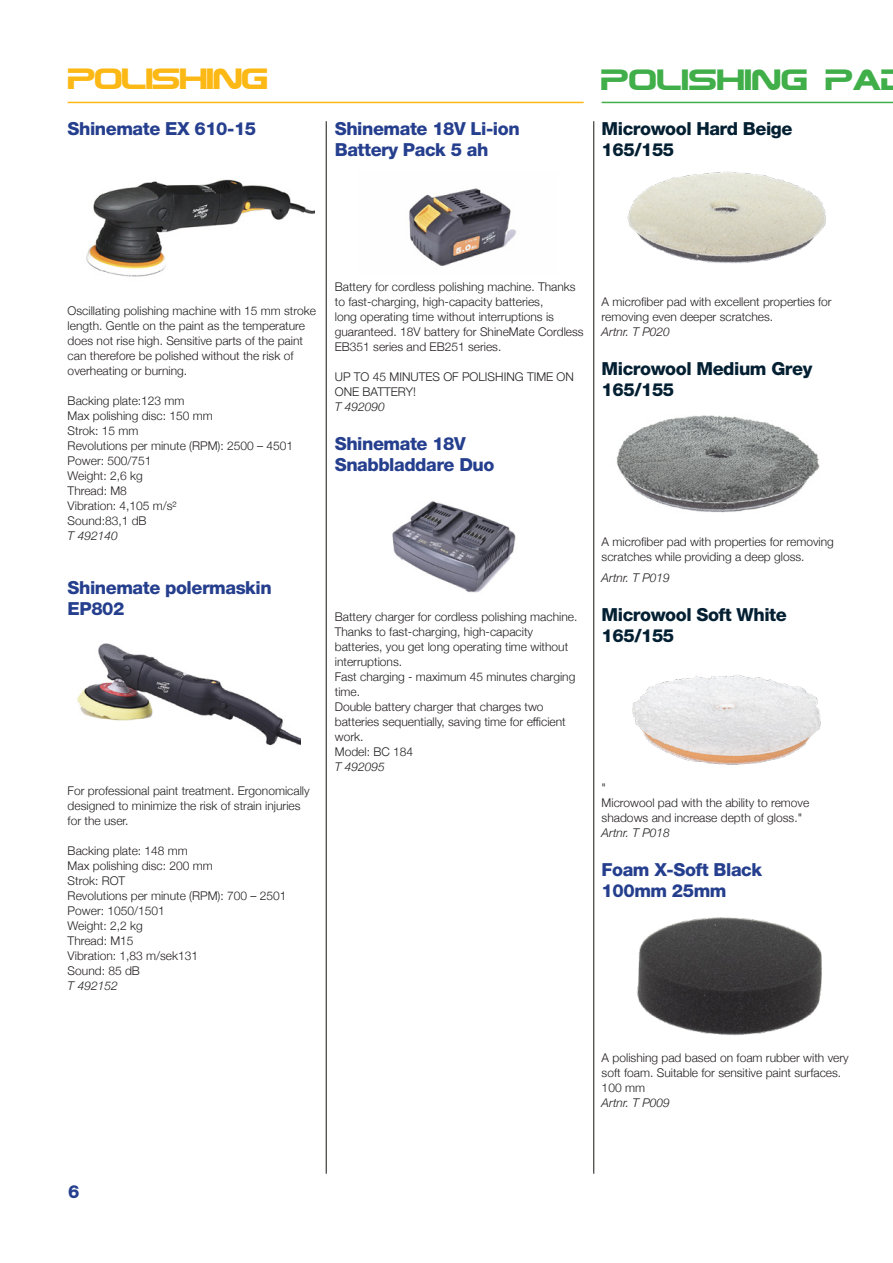
<style>
.page{position:relative;width:893px;height:1263px;background:#fff}
.page>*{position:absolute;margin:0;border:0;box-sizing:border-box;transform-origin:0 0}
.Rubrik_1_pre{font:30px "Zebulon";color:#40ae49}
.Rubrik_1_pre-2{font:30px "Zebulon";letter-spacing:-.025em;color:#fcb814}
.Produktnamn{font:800 18px/21px "Helvetica Neue";letter-spacing:-.025em;color:#253f8e}
.Produktnamn-2{font:800 18px/21px "Helvetica Neue";letter-spacing:-.025em;color:#031f32}
.Brödtext{font:300 12px/15px "Helvetica Neue";color:#231f20}
.Bröd_artikelnummer{font:italic 300 12px "Helvetica Neue";color:#231f20}
.Brödtext-2{font:italic 300 12px "Helvetica Neue";color:#231f20}
</style>
<div class="page">
<hr style="left:593px;top:121px;width:1px;height:1053px;background:#161511">
<hr style="left:326px;top:121px;width:1px;height:1053px;background:#161511">
<img style="left:86px;top:179px;width:228px;height:98px">
<img style="left:77px;top:643px;width:223px;height:103px">
<hr style="left:68px;top:102px;width:516px;height:1px;background:#fcb814">
<hr style="left:602px;top:102px;width:291px;height:1px;background:#40ae49">
<img style="left:627px;top:171px;width:199px;height:92px">
<img style="left:616px;top:415px;width:204px;height:98px">
<img style="left:632px;top:675px;width:189px;height:90px">
<img style="left:637px;top:917px;width:185px;height:119px">
<img style="left:409px;top:188px;width:107px;height:79px">
<img style="left:392px;top:501px;width:124px;height:92px">
<p class="Rubrik_1_pre-2" style="left:68px;top:60px;width:202px">POLISHING</p>
<p class="Produktnamn" style="left:68px;top:118px;width:190px">Shinemate EX 610-15</p>
<p class="Produktnamn" style="left:335px;top:118px;width:186px">Shinemate 18V Li-ion<br>Battery Pack 5 ah</p>
<p class="Rubrik_1_pre" style="left:602px;top:61px;width:281px">POLISHING PA</p>
<p class="Produktnamn-2" style="left:602px;top:118px;width:192px">Microwool Hard Beige<br>165/155</p>
<p class="Brödtext" style="left:68px;top:302px;width:250px">Oscillating polishing machine with 15 mm stroke length. Gentle on the paint as the temperature does not rise high. Sensitive parts of the paint can therefore be polished without the risk of overheating or burning.</p>
<p class="Brödtext" style="left:68px;top:392px;width:118px">Backing plate:123 mm</p>
<p class="Brödtext" style="left:68px;top:407px;width:147px">Max polishing disc: 150 mm</p>
<p class="Brödtext" style="left:68px;top:422px;width:72px">Strok: 15 mm</p>
<p class="Brödtext" style="left:68px;top:437px;width:227px">Revolutions per minute (RPM): 2500 – 4501</p>
<p class="Brödtext" style="left:68px;top:452px;width:85px">Power: 500/751</p>
<p class="Brödtext" style="left:68px;top:467px;width:77px">Weight: 2,6 kg</p>
<p class="Brödtext" style="left:68px;top:482px;width:61px">Thread: M8</p>
<p class="Brödtext" style="left:68px;top:497px;width:110px">Vibration: 4,105 m/s²</p>
<p class="Brödtext" style="left:68px;top:512px;width:80px">Sound:83,1 dB</p>
<p class="Bröd_artikelnummer" style="left:68px;top:526px;width:52px">T 492140</p>
<p class="Produktnamn" style="left:68px;top:577px;width:206px">Shinemate polermaskin<br>EP802</p>
<p class="Brödtext" style="left:68px;top:782px;width:244px">For professional paint treatment. Ergonomically designed to minimize the risk of strain injuries for the user.</p>
<p class="Brödtext" style="left:68px;top:842px;width:122px">Backing plate: 148 mm</p>
<p class="Brödtext" style="left:68px;top:857px;width:147px">Max polishing disc: 200 mm</p>
<p class="Brödtext" style="left:68px;top:872px;width:59px">Strok: ROT</p>
<p class="Brödtext" style="left:68px;top:887px;width:220px">Revolutions per minute (RPM): 700 – 2501</p>
<p class="Brödtext" style="left:68px;top:902px;width:99px">Power: 1050/1501</p>
<p class="Brödtext" style="left:68px;top:917px;width:77px">Weight: 2,2 kg</p>
<p class="Brödtext" style="left:68px;top:932px;width:67px">Thread: M15</p>
<p class="Brödtext" style="left:68px;top:947px;width:132px">Vibration: 1,83 m/sek131</p>
<p class="Brödtext" style="left:68px;top:962px;width:74px">Sound: 85 dB</p>
<p class="Bröd_artikelnummer" style="left:68px;top:976px;width:52px">T 492152</p>
<p class="Brödtext" style="left:335px;top:278px;width:250px">Battery for cordless polishing machine. Thanks to fast-charging, high-capacity batteries,<br>long operating time without interruptions is guaranteed. 18V battery for ShineMate Cordless EB351 series and EB251 series.</p>
<p class="Brödtext" style="left:335px;top:368px;width:241px">UP TO 45 MINUTES OF POLISHING TIME ON<br>ONE BATTERY!</p>
<p class="Brödtext-2" style="left:335px;top:397px;width:52px">T 492090</p>
<p class="Produktnamn" style="left:335px;top:433px;width:161px">Shinemate 18V<br>Snabbladdare Duo</p>
<p class="Brödtext" style="left:602px;top:293px;width:232px">A microfiber pad with excellent properties for removing even deeper scratches.</p>
<p class="Bröd_artikelnummer" style="left:602px;top:322px;width:70px">Artnr. T P020</p>
<p class="Produktnamn-2" style="left:602px;top:358px;width:212px">Microwool Medium Grey<br>165/155</p>
<p class="Brödtext" style="left:335px;top:608px;width:244px">Battery charger for cordless polishing machine.<br>Thanks to fast-charging, high-capacity batteries, you get long operating time without interruptions.</p>
<p class="Brödtext" style="left:335px;top:668px;width:242px">Fast charging - maximum 45 minutes charging time.</p>
<p class="Brödtext" style="left:335px;top:698px;width:232px">Double battery charger that charges two batteries sequentially, saving time for efficient work.</p>
<p class="Brödtext" style="left:335px;top:743px;width:80px">Model: BC 184</p>
<p class="Brödtext-2" style="left:335px;top:757px;width:52px">T 492095</p>
<p class="Brödtext" style="left:602px;top:533px;width:234px">A microfiber pad with properties for removing scratches while providing a deep gloss.</p>
<p class="Bröd_artikelnummer" style="left:602px;top:568px;width:70px">Artnr. T P019</p>
<p class="Produktnamn-2" style="left:602px;top:604px;width:187px">Microwool Soft White<br>165/155</p>
<p class="Brödtext" style="left:602px;top:779px;width:209px">"<br>Microwool pad with the ability to remove shadows and increase depth of gloss."</p>
<p class="Bröd_artikelnummer" style="left:602px;top:823px;width:70px">Artnr. T P018</p>
<p class="Produktnamn" style="left:602px;top:859px;width:162px">Foam X-Soft Black<br>100mm 25mm</p>
<p class="Brödtext" style="left:602px;top:1049px;width:249px">A polishing pad based on foam rubber with very soft foam. Suitable for sensitive paint surfaces.</p>
<p class="Brödtext" style="left:602px;top:1079px;width:45px">100 mm</p>
<p class="Brödtext-2" style="left:602px;top:1093px;width:70px">Artnr. T P009</p>
<h2 class="Produktnamn" style="left:68px;top:1181px;width:13px">6</h2>
</div>
